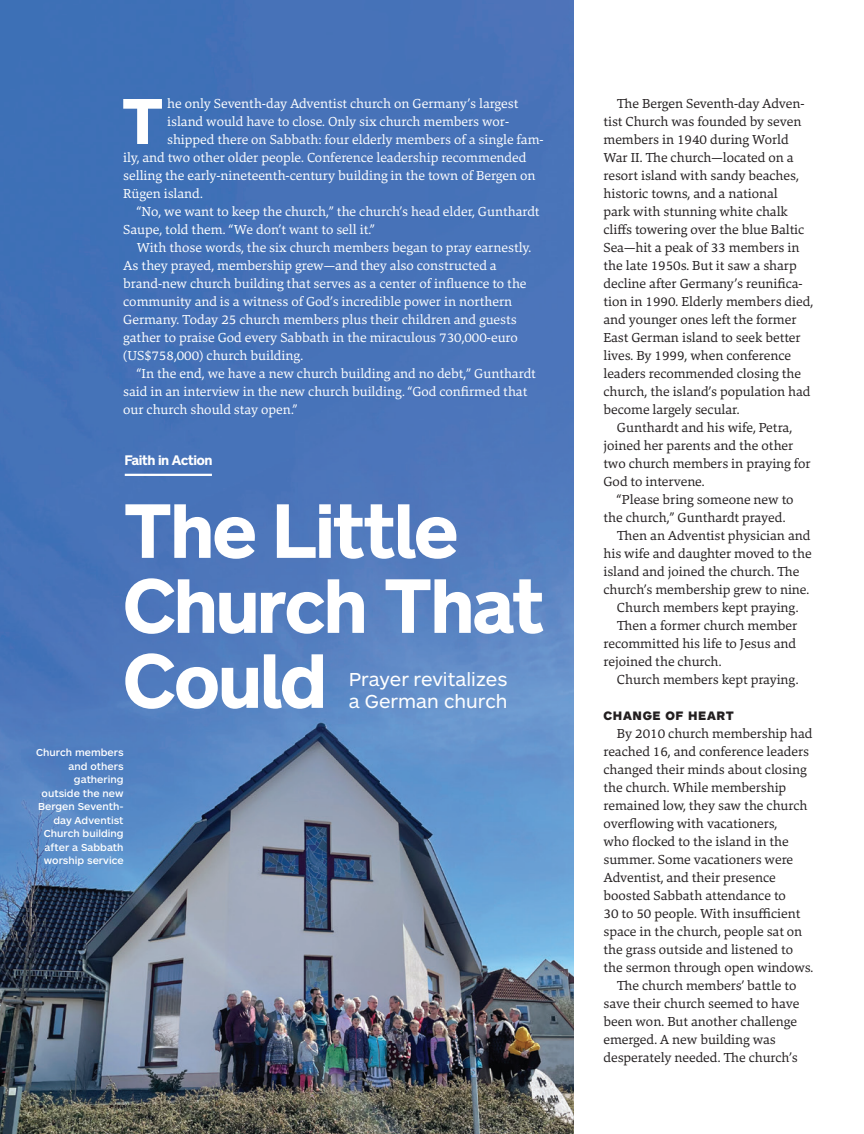
<style>
.page{position:relative;width:864px;height:1134px;background:#fff}
.page>*{position:absolute;margin:0;border:0;box-sizing:border-box;transform-origin:0 0}
.Feature_H1{font:700 75px/75px "ARS Maquette Pro";color:#fff}
.Drop_Caps{font:700 67.5px "ARS Maquette Pro";color:#fff}
.Feature_H2{font:19.5px/22px "ARS Maquette Pro";color:#fff}
.Main_Body{font:13.5px/18px "Danton";color:#231f20}
.Main_Body-2{font:13.5px/18px "Danton";color:#fff}
.Drop_Caps-2{font:13.5px "Danton";color:#fff}
.t1{font:700 13.5px "ARS Maquette Pro";color:#fff}
.Subheads{font:900 12.75px "ARS Maquette Pro";letter-spacing:.05em;color:#231f20}
.Captions{font:500 10.5px/13.5px "ARS Maquette Pro";color:#fff;text-align:right}
</style>
<div class="page">
<img style="left:0;top:0;width:574px;height:1134px">
<hr style="left:125px;top:474px;width:87px;height:2px;background:#fff">
<p class="Drop_Caps" style="left:121px;top:77px;width:44px">T</p>
<p class="Drop_Caps-2" style="left:167px;top:95px;width:353px">he only Seventh-day Adventist church on Germany’s largest</p>
<p class="Drop_Caps-2" style="left:167px;top:113px;width:343px">island would have to close. Only six church members wor-</p>
<p class="Drop_Caps-2" style="left:167px;top:131px;width:378px">shipped there on Sabbath: four elderly members of a single fam-</p>
<p class="Drop_Caps-2" style="left:123px;top:149px;width:405px">ily, and two other older people. Conference leadership recommended</p>
<p class="Drop_Caps-2" style="left:123px;top:167px;width:414px">selling the early-nineteenth-century building in the town of Bergen on</p>
<p class="Drop_Caps-2" style="left:123px;top:185px;width:81px">Rügen island.</p>
<p class="Main_Body-2" style="left:123px;top:202px;width:418px;text-indent:14px">“No, we want to keep the church,” the church’s head elder, Gunthardt<br>Saupe, told them. “We don’t want to sell it.”</p>
<p class="Main_Body-2" style="left:123px;top:238px;width:409px;text-indent:14px">With those words, the six church members began to pray earnestly.<br>As they prayed, membership grew—and they also constructed a brand-new church building that serves as a center of influence to the community and is a witness of God’s incredible power in northern Germany. Today 25 church members plus their children and guests gather to praise God every Sabbath in the miraculous 730,000-euro (US$758,000) church building.</p>
<p class="Main_Body-2" style="left:123px;top:364px;width:414px;text-indent:14px">“In the end, we have a new church building and no debt,” Gunthardt said in an interview in the new church building. “God confirmed that our church should stay open.”</p>
<p class="t1" style="left:125px;top:452px;width:89px">Faith in Action</p>
<p class="Feature_H1" style="left:124px;top:490px;width:421px">The Little<br>Church That<br>Could</p>
<p class="Feature_H2" style="left:349px;top:667px;width:160px">Prayer revitalizes a German church</p>
<p class="Captions" style="left:36px;top:745px;width:89px">Church members and others gathering outside the new<br>Bergen Seventh&shy;day Adventist<br>Church building after a Sabbath worship service</p>
<p class="Main_Body" style="left:603px;top:94px;width:211px;text-indent:14px">The Bergen Seventh-day Adven&shy;tist Church was founded by seven members in 1940 during World<br>War II. The church—located on a resort island with sandy beaches, historic towns, and a national<br>park with stunning white chalk cliffs towering over the blue Baltic<br>Sea—hit a peak of 33 members in the late 1950s. But it saw a sharp decline after Germany’s reunifica&shy;tion in 1990. Elderly members died, and younger ones left the former<br>East German island to seek better lives. By 1999, when conference leaders recommended closing the church, the island’s population had become largely secular.</p>
<p class="Main_Body" style="left:603px;top:418px;width:209px;text-indent:14px">Gunthardt and his wife, Petra, joined her parents and the other two church members in praying for<br>God to intervene.</p>
<p class="Main_Body" style="left:603px;top:490px;width:192px;text-indent:14px">“Please bring someone new to the church,” Gunthardt prayed.</p>
<p class="Main_Body" style="left:603px;top:526px;width:210px;text-indent:14px">Then an Adventist physician and his wife and daughter moved to the island and joined the church. The church’s membership grew to nine.</p>
<p class="Main_Body" style="left:617px;top:598px;width:183px">Church members kept praying.</p>
<p class="Main_Body" style="left:603px;top:616px;width:195px;text-align:justify;text-indent:14px">Then a former church member recommitted his life to Jesus and rejoined the church.</p>
<p class="Main_Body" style="left:617px;top:670px;width:183px">Church members kept praying.</p>
<p class="Subheads" style="left:603px;top:707px;width:132px">CHANGE OF HEART</p>
<p class="Main_Body" style="left:603px;top:724px;width:211px;text-indent:14px">By 2010 church membership had reached 16, and conference leaders changed their minds about closing the church. While membership remained low, they saw the church overflowing with vacationers,<br>who flocked to the island in the summer. Some vacationers were<br>Adventist, and their presence boosted Sabbath attendance to<br>30 to 50 people. With insufficient space in the church, people sat on the grass outside and listened to the sermon through open windows.</p>
<p class="Main_Body" style="left:603px;top:976px;width:197px;text-indent:14px">The church members’ battle to save their church seemed to have been won. But another challenge emerged. A new building was desperately needed. The church’s</p>
</div>
